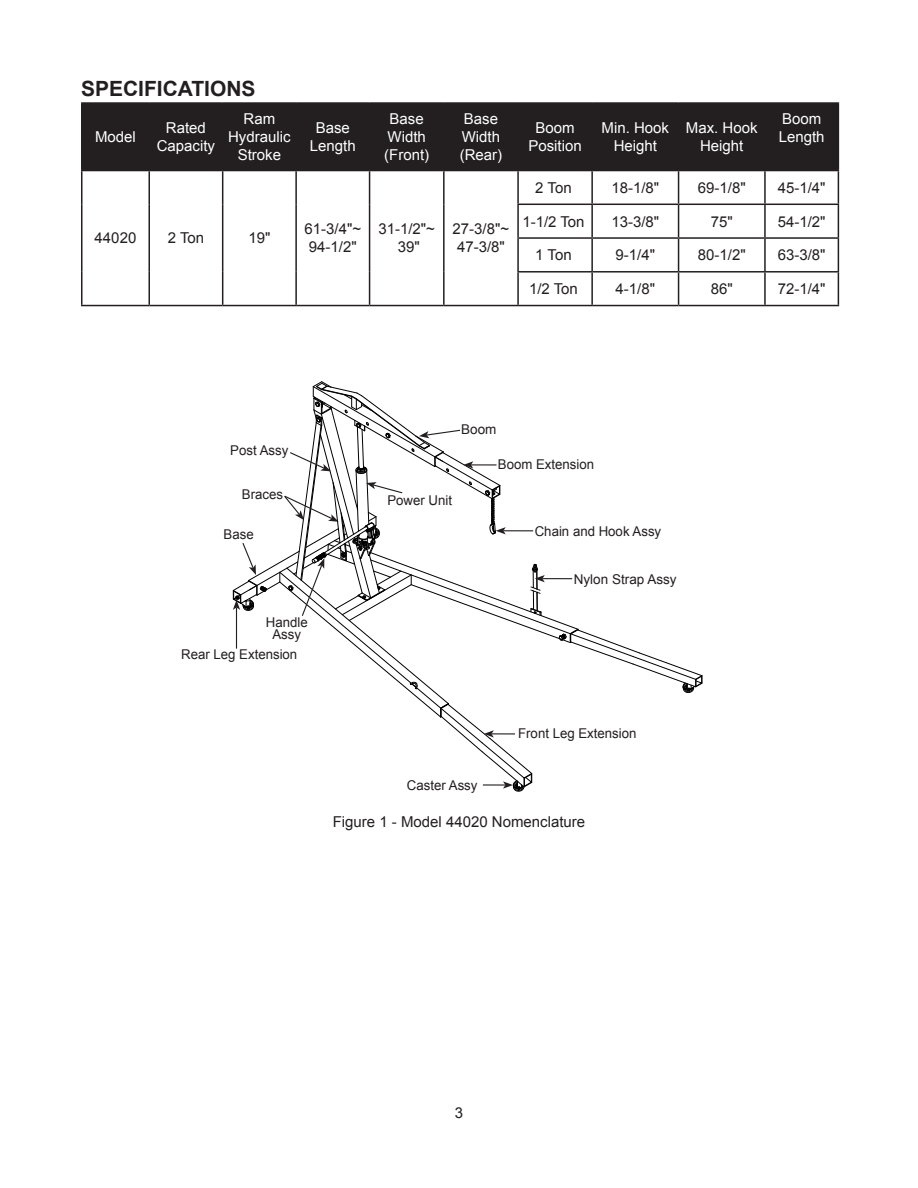
<style>
.page{position:relative;width:918px;height:1188px;background:#fff}
.page>*{position:absolute;margin:0;border:0;box-sizing:border-box;transform-origin:0 0}
.t1{font:700 21px "Arial";color:#231f20}
.t2{font:15px/18px "Arial";color:#231f20}
.t3{font:15px/18px "Arial";color:#fff;text-align:center}
.t4{font:13.5px/12px "Arial";color:#231f20;text-align:center}
</style>
<div class="page">
<svg style="left:233px;top:382px;width:470px;height:409px"></svg>
<div style="left:82px;top:104px;width:756px;height:66px;background:#231f20"></div>
<hr style="left:81px;top:102px;width:68px;height:2px;background:#231f20">
<hr style="left:81px;top:104px;width:1px;height:66px;background:#231f20">
<hr style="left:149px;top:102px;width:74px;height:2px;background:#231f20">
<hr style="left:148px;top:104px;width:2px;height:66px;background:#231f20">
<hr style="left:223px;top:102px;width:73px;height:2px;background:#231f20">
<hr style="left:222px;top:104px;width:1px;height:66px;background:#231f20">
<hr style="left:296px;top:102px;width:74px;height:2px;background:#231f20">
<hr style="left:295px;top:104px;width:2px;height:66px;background:#231f20">
<hr style="left:370px;top:102px;width:74px;height:2px;background:#231f20">
<hr style="left:369px;top:104px;width:1px;height:66px;background:#231f20">
<hr style="left:444px;top:102px;width:74px;height:2px;background:#231f20">
<hr style="left:443px;top:104px;width:2px;height:66px;background:#231f20">
<hr style="left:518px;top:102px;width:74px;height:2px;background:#231f20">
<hr style="left:517px;top:104px;width:2px;height:66px;background:#231f20">
<hr style="left:592px;top:102px;width:87px;height:2px;background:#231f20">
<hr style="left:591px;top:104px;width:2px;height:66px;background:#231f20">
<hr style="left:679px;top:102px;width:86px;height:2px;background:#231f20">
<hr style="left:678px;top:104px;width:1px;height:66px;background:#231f20">
<hr style="left:765px;top:102px;width:74px;height:2px;background:#231f20">
<hr style="left:764px;top:104px;width:2px;height:66px;background:#231f20">
<hr style="left:838px;top:104px;width:1px;height:66px;background:#231f20">
<hr style="left:81px;top:170px;width:68px;height:1px;background:#231f20">
<hr style="left:81px;top:171px;width:1px;height:33px;background:#231f20">
<hr style="left:149px;top:170px;width:74px;height:1px;background:#231f20">
<hr style="left:148px;top:171px;width:2px;height:33px;background:#231f20">
<hr style="left:223px;top:170px;width:73px;height:1px;background:#231f20">
<hr style="left:222px;top:171px;width:1px;height:33px;background:#231f20">
<hr style="left:296px;top:170px;width:74px;height:1px;background:#231f20">
<hr style="left:295px;top:171px;width:2px;height:33px;background:#231f20">
<hr style="left:370px;top:170px;width:74px;height:1px;background:#231f20">
<hr style="left:369px;top:171px;width:1px;height:33px;background:#231f20">
<hr style="left:444px;top:170px;width:74px;height:1px;background:#231f20">
<hr style="left:443px;top:171px;width:2px;height:33px;background:#231f20">
<hr style="left:518px;top:170px;width:74px;height:1px;background:#231f20">
<hr style="left:517px;top:171px;width:2px;height:33px;background:#231f20">
<hr style="left:592px;top:170px;width:87px;height:1px;background:#231f20">
<hr style="left:591px;top:171px;width:2px;height:33px;background:#231f20">
<hr style="left:679px;top:170px;width:86px;height:1px;background:#231f20">
<hr style="left:678px;top:171px;width:1px;height:33px;background:#231f20">
<hr style="left:765px;top:170px;width:74px;height:1px;background:#231f20">
<hr style="left:764px;top:171px;width:2px;height:33px;background:#231f20">
<hr style="left:838px;top:171px;width:1px;height:33px;background:#231f20">
<hr style="left:81px;top:204px;width:1px;height:34px;background:#231f20">
<hr style="left:148px;top:204px;width:2px;height:34px;background:#231f20">
<hr style="left:222px;top:204px;width:1px;height:34px;background:#231f20">
<hr style="left:295px;top:204px;width:2px;height:34px;background:#231f20">
<hr style="left:369px;top:204px;width:1px;height:34px;background:#231f20">
<hr style="left:443px;top:204px;width:2px;height:34px;background:#231f20">
<hr style="left:517px;top:204px;width:75px;height:1px;background:#231f20">
<hr style="left:517px;top:205px;width:2px;height:32px;background:#231f20">
<hr style="left:592px;top:204px;width:87px;height:1px;background:#231f20">
<hr style="left:591px;top:205px;width:2px;height:32px;background:#231f20">
<hr style="left:679px;top:204px;width:86px;height:1px;background:#231f20">
<hr style="left:678px;top:205px;width:1px;height:32px;background:#231f20">
<hr style="left:765px;top:204px;width:74px;height:1px;background:#231f20">
<hr style="left:764px;top:205px;width:2px;height:32px;background:#231f20">
<hr style="left:838px;top:205px;width:1px;height:32px;background:#231f20">
<hr style="left:81px;top:238px;width:1px;height:34px;background:#231f20">
<hr style="left:148px;top:238px;width:2px;height:34px;background:#231f20">
<hr style="left:222px;top:238px;width:1px;height:34px;background:#231f20">
<hr style="left:295px;top:238px;width:2px;height:34px;background:#231f20">
<hr style="left:369px;top:238px;width:1px;height:34px;background:#231f20">
<hr style="left:443px;top:238px;width:2px;height:34px;background:#231f20">
<hr style="left:517px;top:237px;width:75px;height:2px;background:#231f20">
<hr style="left:517px;top:239px;width:2px;height:32px;background:#231f20">
<hr style="left:592px;top:237px;width:87px;height:2px;background:#231f20">
<hr style="left:591px;top:239px;width:2px;height:32px;background:#231f20">
<hr style="left:679px;top:237px;width:86px;height:2px;background:#231f20">
<hr style="left:678px;top:239px;width:1px;height:32px;background:#231f20">
<hr style="left:765px;top:237px;width:74px;height:2px;background:#231f20">
<hr style="left:764px;top:239px;width:2px;height:32px;background:#231f20">
<hr style="left:838px;top:239px;width:1px;height:32px;background:#231f20">
<hr style="left:81px;top:272px;width:1px;height:33px;background:#231f20">
<hr style="left:148px;top:272px;width:2px;height:33px;background:#231f20">
<hr style="left:222px;top:272px;width:1px;height:33px;background:#231f20">
<hr style="left:295px;top:272px;width:2px;height:33px;background:#231f20">
<hr style="left:369px;top:272px;width:1px;height:33px;background:#231f20">
<hr style="left:443px;top:272px;width:2px;height:33px;background:#231f20">
<hr style="left:517px;top:271px;width:75px;height:2px;background:#231f20">
<hr style="left:517px;top:273px;width:2px;height:32px;background:#231f20">
<hr style="left:592px;top:271px;width:87px;height:2px;background:#231f20">
<hr style="left:591px;top:273px;width:2px;height:32px;background:#231f20">
<hr style="left:679px;top:271px;width:86px;height:2px;background:#231f20">
<hr style="left:678px;top:273px;width:1px;height:32px;background:#231f20">
<hr style="left:765px;top:271px;width:74px;height:2px;background:#231f20">
<hr style="left:764px;top:273px;width:2px;height:32px;background:#231f20">
<hr style="left:838px;top:273px;width:1px;height:32px;background:#231f20">
<hr style="left:81px;top:305px;width:68px;height:1px;background:#231f20">
<hr style="left:149px;top:305px;width:74px;height:1px;background:#231f20">
<hr style="left:223px;top:305px;width:73px;height:1px;background:#231f20">
<hr style="left:296px;top:305px;width:74px;height:1px;background:#231f20">
<hr style="left:370px;top:305px;width:74px;height:1px;background:#231f20">
<hr style="left:444px;top:305px;width:74px;height:1px;background:#231f20">
<hr style="left:518px;top:305px;width:74px;height:1px;background:#231f20">
<hr style="left:592px;top:305px;width:87px;height:1px;background:#231f20">
<hr style="left:679px;top:305px;width:86px;height:1px;background:#231f20">
<hr style="left:765px;top:305px;width:74px;height:1px;background:#231f20">
<h1 class="t1" style="left:81px;top:75px;width:176px">SPECIFICATIONS</h1>
<p class="t3" style="left:95px;top:128px;width:42px">Model</p>
<p class="t3" style="left:157px;top:119px;width:60px">Rated<br>Capacity</p>
<p class="t3" style="left:228px;top:110px;width:64px">Ram<br>Hydraulic<br>Stroke</p>
<p class="t3" style="left:310px;top:119px;width:47px">Base<br>Length</p>
<p class="t3" style="left:384px;top:110px;width:46px">Base<br>Width (Front)</p>
<p class="t3" style="left:460px;top:110px;width:44px;text-align:left">Base<br>Width (Rear)</p>
<p class="t3" style="left:528px;top:119px;width:55px">Boom<br>Position</p>
<p class="t3" style="left:602px;top:119px;width:69px">Min. Hook<br>Height</p>
<p class="t3" style="left:686px;top:119px;width:73px">Max. Hook<br>Height</p>
<p class="t3" style="left:779px;top:110px;width:47px;text-align:left">Boom<br>Length</p>
<p class="t2" style="left:95px;top:229px;width:43px">44020</p>
<p class="t2" style="left:168px;top:229px;width:38px">2 Ton</p>
<p class="t2" style="left:248px;top:229px;width:24px">19"</p>
<p class="t2" style="left:305px;top:220px;width:58px">61-3/4"~<br>94-1/2"</p>
<p class="t2" style="left:378px;top:220px;width:58px;text-align:center">31-1/2"~<br>39"</p>
<p class="t2" style="left:453px;top:220px;width:58px">27-3/8"~<br>47-3/8"</p>
<p class="t2" style="left:535px;top:179px;width:38px">2 Ton</p>
<p class="t2" style="left:611px;top:179px;width:49px">18-1/8"</p>
<p class="t2" style="left:698px;top:179px;width:49px">69-1/8"</p>
<p class="t2" style="left:778px;top:179px;width:49px">45-1/4"</p>
<p class="t2" style="left:522px;top:213px;width:64px">1-1/2 Ton</p>
<p class="t2" style="left:611px;top:213px;width:49px">13-3/8"</p>
<p class="t2" style="left:711px;top:213px;width:24px">75"</p>
<p class="t2" style="left:778px;top:213px;width:49px">54-1/2"</p>
<p class="t2" style="left:535px;top:246px;width:38px">1 Ton</p>
<p class="t2" style="left:616px;top:246px;width:41px">9-1/4"</p>
<p class="t2" style="left:698px;top:246px;width:49px">80-1/2"</p>
<p class="t2" style="left:778px;top:246px;width:49px">63-3/8"</p>
<p class="t2" style="left:529px;top:280px;width:50px">1/2 Ton</p>
<p class="t2" style="left:616px;top:280px;width:41px">4-1/8"</p>
<p class="t2" style="left:711px;top:280px;width:24px">86"</p>
<p class="t2" style="left:778px;top:280px;width:49px">72-1/4"</p>
<p class="t4" style="left:461px;top:423px;width:37px">Boom</p>
<p class="t4" style="left:230px;top:445px;width:60px">Post Assy</p>
<p class="t4" style="left:242px;top:488px;width:43px">Braces</p>
<p class="t4" style="left:224px;top:529px;width:32px">Base</p>
<p class="t4" style="left:266px;top:616px;width:43px">Handle<br>Assy</p>
<p class="t4" style="left:181px;top:649px;width:118px">Rear Leg Extension</p>
<p class="t4" style="left:387px;top:494px;width:66px">Power Unit</p>
<p class="t4" style="left:498px;top:458px;width:98px">Boom Extension</p>
<p class="t4" style="left:535px;top:526px;width:128px">Chain and Hook Assy</p>
<p class="t4" style="left:574px;top:573px;width:104px">Nylon Strap Assy</p>
<p class="t4" style="left:407px;top:779px;width:72px">Caster Assy</p>
<p class="t4" style="left:518px;top:728px;width:120px">Front Leg Extension</p>
<p class="t2" style="left:333px;top:813px;width:254px">Figure 1 - Model 44020 Nomenclature</p>
<p class="t2" style="left:455px;top:1104px;width:10px">3</p>
</div>
